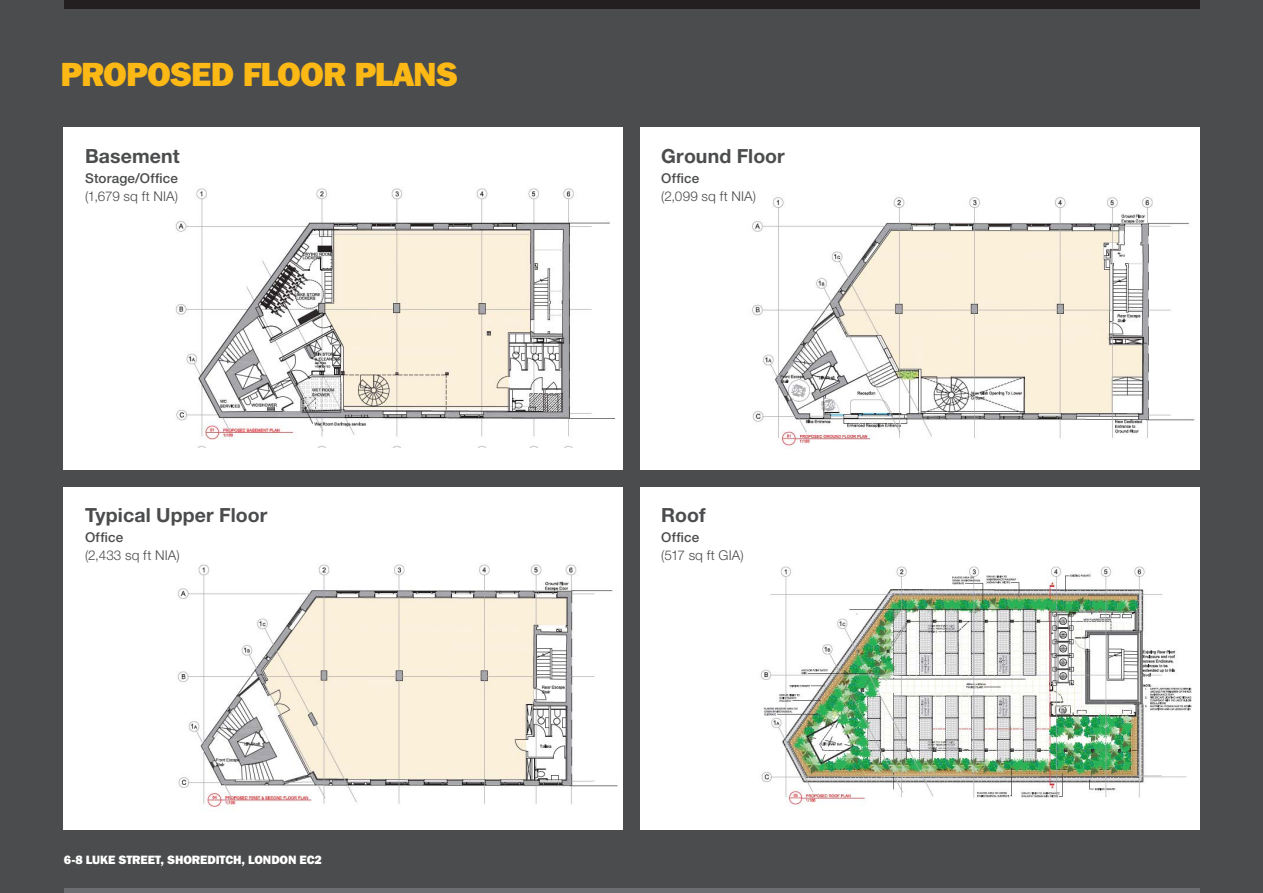
<style>
.page{position:relative;width:1263px;height:893px;background:#4b4c4d}
.page>*{position:absolute;margin:0;border:0;box-sizing:border-box;transform-origin:0 0}
.t1{font:800 33.3px "Franklin Gothic IT Cby BT";letter-spacing:-.03em;color:#fcb814}
.t2{font:700 19.5px "Helvetica Neue LT Std";letter-spacing:.005em;color:#4b4c4d}
.t3{font:300 13.5px "Helvetica Neue LT Std";letter-spacing:.01em;color:#4b4c4d}
.t4{font:500 13.5px "Helvetica Neue LT Std";letter-spacing:.02em;color:#4b4c4d}
.t5{font:800 12px "Franklin Gothic IT Cby BT";letter-spacing:-.01em;color:#fff}
</style>
<div class="page">
<div style="left:64px;top:128px;width:559px;height:342px;background:#fff"></div>
<div style="left:64px;top:487px;width:559px;height:342px;background:#fff"></div>
<div style="left:640px;top:128px;width:559px;height:342px;background:#fff"></div>
<div style="left:640px;top:487px;width:559px;height:342px;background:#fff"></div>
<img style="left:175px;top:188px;width:440px;height:259px">
<img style="left:177px;top:564px;width:441px;height:247px">
<img style="left:752px;top:196px;width:443px;height:253px">
<img style="left:760px;top:566px;width:432px;height:240px">
<div style="left:64px;top:0;width:1135px;height:9px;background:#231f20"></div>
<hr style="left:64px;top:889px;width:1135px;height:4px;background:#6c6d70">
<h1 class="t1" style="left:61px;top:53px;width:399px">PROPOSED FLOOR PLANS</h1>
<h2 class="t2" style="left:85px;top:144px;width:96px">Basement</h2>
<p class="t4" style="left:85px;top:170px;width:94px">Storage/Office</p>
<p class="t3" style="left:85px;top:188px;width:95px">(1,679 sq ft NIA)</p>
<h2 class="t2" style="left:85px;top:503px;width:184px">Typical Upper Floor</h2>
<p class="t4" style="left:85px;top:529px;width:40px">Office</p>
<p class="t3" style="left:85px;top:547px;width:96px">(2,433 sq ft NIA)</p>
<p class="t5" style="left:64px;top:852px;width:260px">6-8 LUKE STREET, SHOREDITCH, LONDON EC2</p>
<h2 class="t2" style="left:661px;top:144px;width:125px">Ground Floor</h2>
<p class="t4" style="left:661px;top:170px;width:40px">Office</p>
<p class="t3" style="left:661px;top:188px;width:96px">(2,099 sq ft NIA)</p>
<h2 class="t2" style="left:661px;top:503px;width:46px">Roof</h2>
<p class="t4" style="left:661px;top:529px;width:40px">Office</p>
<p class="t3" style="left:661px;top:547px;width:84px">(517 sq ft GIA)</p>
</div>
